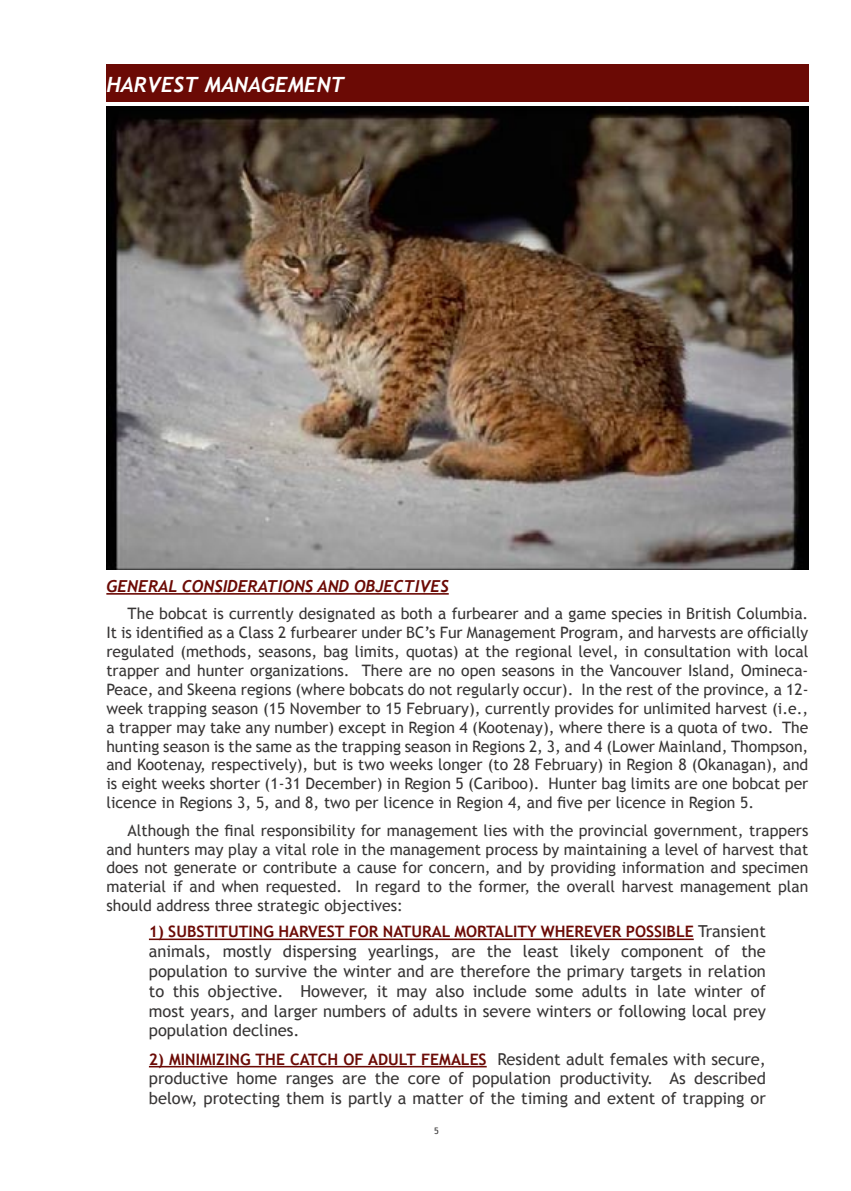
<style>
.page{position:relative;width:851px;height:1191px;background:#fff}
.page>*{position:absolute;margin:0;border:0;box-sizing:border-box;transform-origin:0 0}
.t1{font:italic 700 21px "Trebuchet";color:#fff}
.t2{font:16.5px/19.8px "Trebuchet MS";color:#373535;text-align:justify}
.t3{font:italic 700 16.5px "Trebuchet";color:#6b0a05}
.t4{font:15.75px/18.9px "Trebuchet MS";color:#373535;text-align:justify}
.t5{font:700 15.75px "Trebuchet MS";color:#6b0a05}
.t6{font:9px "Trebuchet MS";color:#373535}
.s1{font-weight:400;font-size:16.5px;color:#373535}
</style>
<div class="page">
<img style="left:106px;top:106px;width:702px;height:464px">
<div style="left:106px;top:64px;width:702px;height:38px;background:#6b0a05"></div>
<hr style="left:106px;top:593px;width:342px;height:1px;background:#6b0a05">
<hr style="left:149px;top:938px;width:544px;height:2px;background:#6b0a05">
<hr style="left:149px;top:1066px;width:337px;height:1px;background:#6b0a05">
<h1 class="t1" style="left:106px;top:72px;width:240px">HARVEST MANAGEMENT</h1>
<p class="t3" style="left:106px;top:576px;width:344px">GENERAL CONSIDERATIONS AND OBJECTIVES</p>
<p class="t4" style="left:106px;top:604px;width:703px;text-indent:21px">The bobcat is currently designated as both a furbearer and a game species in British Columbia.<br>It is identified as a Class 2 furbearer under BC’s Fur Management Program, and harvests are officially regulated (methods, seasons, bag limits, quotas) at the regional level, in consultation with local trapper and hunter organizations. There are no open seasons in the Vancouver Island, Omineca-Peace, and Skeena regions (where bobcats do not regularly occur). In the rest of the province, a 12- week trapping season (15 November to 15 February), currently provides for unlimited harvest (i.e., a trapper may take any number) except in Region 4 (Kootenay), where there is a quota of two. The hunting season is the same as the trapping season in Regions 2, 3, and 4 (Lower Mainland, Thompson, and Kootenay, respectively), but is two weeks longer (to 28 February) in Region 8 (Okanagan), and is eight weeks shorter (1-31 December) in Region 5 (Cariboo). Hunter bag limits are one bobcat per licence in Regions 3, 5, and 8, two per licence in Region 4, and five per licence in Region 5.</p>
<p class="t4" style="left:106px;top:821px;width:703px;text-indent:21px">Although the final responsibility for management lies with the provincial government, trappers and hunters may play a vital role in the management process by maintaining a level of harvest that does not generate or contribute a cause for concern, and by providing information and specimen material if and when requested. In regard to the former, the overall harvest management plan should address three strategic objectives:</p>
<p class="t5" style="left:149px;top:922px;width:618px">1) SUBSTITUTING HARVEST FOR NATURAL MORTALITY WHEREVER POSSIBLE <span class="s1">Transient</span></p>
<p class="t2" style="left:149px;top:941px;width:618px">animals, mostly dispersing yearlings, are the least likely component of the population to survive the winter and are therefore the primary targets in relation to this objective. However, it may also include some adults in late winter of most years, and larger numbers of adults in severe winters or following local prey population declines.</p>
<p class="t5" style="left:149px;top:1049px;width:618px">2) MINIMIZING THE CATCH OF ADULT FEMALES <span class="s1">Resident adult females with secure,</span></p>
<p class="t2" style="left:149px;top:1069px;width:618px">productive home ranges are the core of population productivity. As described below, protecting them is partly a matter of the timing and extent of trapping or</p>
<p class="t6" style="left:434px;top:1125px;width:6px">5</p>
</div>
